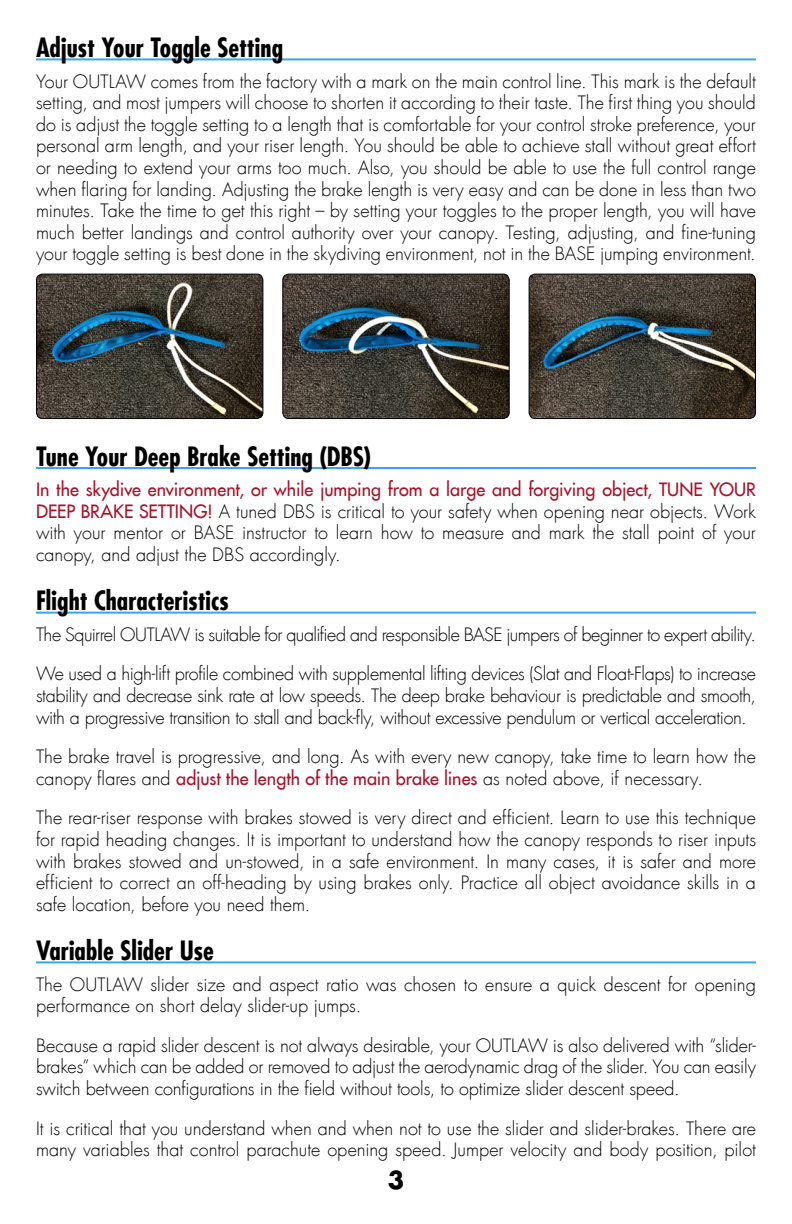
<style>
.page{position:relative;width:792px;height:1224px;background:#fff}
.page>*{position:absolute;margin:0;border:0;box-sizing:border-box;transform-origin:0 0}
.Section_Header{font:700 condensed 26px "Futura LT";color:#000}
.t1{font:700 24px "Futura LT";color:#000}
.Body{font:300 18px/21.6px "Futura LT";letter-spacing:-.005em;color:#000;text-align:justify}
.Body-2{font:300 18px "Futura LT";letter-spacing:-.03em;color:#000}
.s1{font-weight:400;color:#a9132a}
</style>
<div class="page">
<hr style="left:36px;top:58px;width:720px;height:2px;background:#36a7e9">
<hr style="left:36px;top:467px;width:720px;height:2px;background:#36a7e9">
<hr style="left:36px;top:612px;width:720px;height:2px;background:#36a7e9">
<hr style="left:36px;top:961px;width:720px;height:2px;background:#36a7e9">
<img style="left:36px;top:274px;width:227px;height:145px">
<div style="left:36px;top:274px;width:227px;height:145px;border:1px solid #000;border-radius:6px"></div>
<img style="left:283px;top:274px;width:226px;height:145px">
<div style="left:282px;top:274px;width:228px;height:145px;border:1px solid #000;border-radius:6px"></div>
<img style="left:529px;top:274px;width:227px;height:145px">
<div style="left:529px;top:274px;width:227px;height:145px;border:1px solid #000;border-radius:6px"></div>
<p class="Section_Header" style="left:36px;top:31px;width:249px">Adjust Your Toggle Setting</p>
<p class="Body" style="left:36px;top:71px;width:722px">Your OUTLAW comes from the factory with a mark on the main control line. This mark is the default setting, and most jumpers will choose to shorten it according to their taste. The first thing you should do is adjust the toggle setting to a length that is comfortable for your control stroke preference, your personal arm length, and your riser length. You should be able to achieve stall without great effort or needing to extend your arms too much. Also, you should be able to use the full control range when flaring for landing. Adjusting the brake length is very easy and can be done in less than two minutes. Take the time to get this right – by setting your toggles to the proper length, you will have much better landings and control authority over your canopy. Testing, adjusting, and fine-tuning your toggle setting is best done in the skydiving environment, not in the BASE jumping environment.</p>
<p class="Section_Header" style="left:36px;top:440px;width:337px">Tune Your Deep Brake Setting (DBS)</p>
<p class="Body" style="left:36px;top:479px;width:722px"><span class="s1">In the skydive environment, or while jumping from a large and forgiving object, TUNE YOUR DEEP BRAKE SETTING!</span> A tuned DBS is critical to your safety when opening near objects. Work with your mentor or BASE instructor to learn how to measure and mark the stall point of your canopy, and adjust the DBS accordingly.</p>
<p class="Section_Header" style="left:36px;top:584px;width:195px">Flight Characteristics</p>
<p class="Body-2" style="left:36px;top:623px;width:722px">The Squirrel OUTLAW is suitable for qualified and responsible BASE jumpers of beginner to expert ability.</p>
<p class="Body" style="left:36px;top:664px;width:722px">We used a high-lift profile combined with supplemental lifting devices (Slat and Float-Flaps) to increase stability and decrease sink rate at low speeds. The deep brake behaviour is predictable and smooth, with a progressive transition to stall and back-fly, without excessive pendulum or vertical acceleration.</p>
<p class="Body" style="left:36px;top:746px;width:721px">The brake travel is progressive, and long. As with every new canopy, take time to learn how the canopy flares and <span class="s1">adjust the length of the main brake lines</span> as noted above, if necessary.</p>
<p class="Body" style="left:36px;top:808px;width:722px">The rear-riser response with brakes stowed is very direct and efficient. Learn to use this technique for rapid heading changes. It is important to understand how the canopy responds to riser inputs with brakes stowed and un-stowed, in a safe environment. In many cases, it is safer and more efficient to correct an off-heading by using brakes only. Practice all object avoidance skills in a safe location, before you need them.</p>
<p class="Section_Header" style="left:36px;top:934px;width:179px">Variable Slider Use</p>
<p class="Body" style="left:36px;top:974px;width:721px">The OUTLAW slider size and aspect ratio was chosen to ensure a quick descent for opening performance on short delay slider-up jumps.</p>
<p class="Body" style="left:36px;top:1035px;width:721px">Because a rapid slider descent is not always desirable, your OUTLAW is also delivered with “slider&shy;brakes” which can be added or removed to adjust the aerodynamic drag of the slider. You can easily switch between configurations in the field without tools, to optimize slider descent speed.</p>
<p class="Body" style="left:36px;top:1118px;width:722px">It is critical that you understand when and when not to use the slider and slider-brakes. There are many variables that control parachute opening speed. Jumper velocity and body position, pilot</p>
<h2 class="t1" style="left:388px;top:1164px;width:18px">3</h2>
</div>
